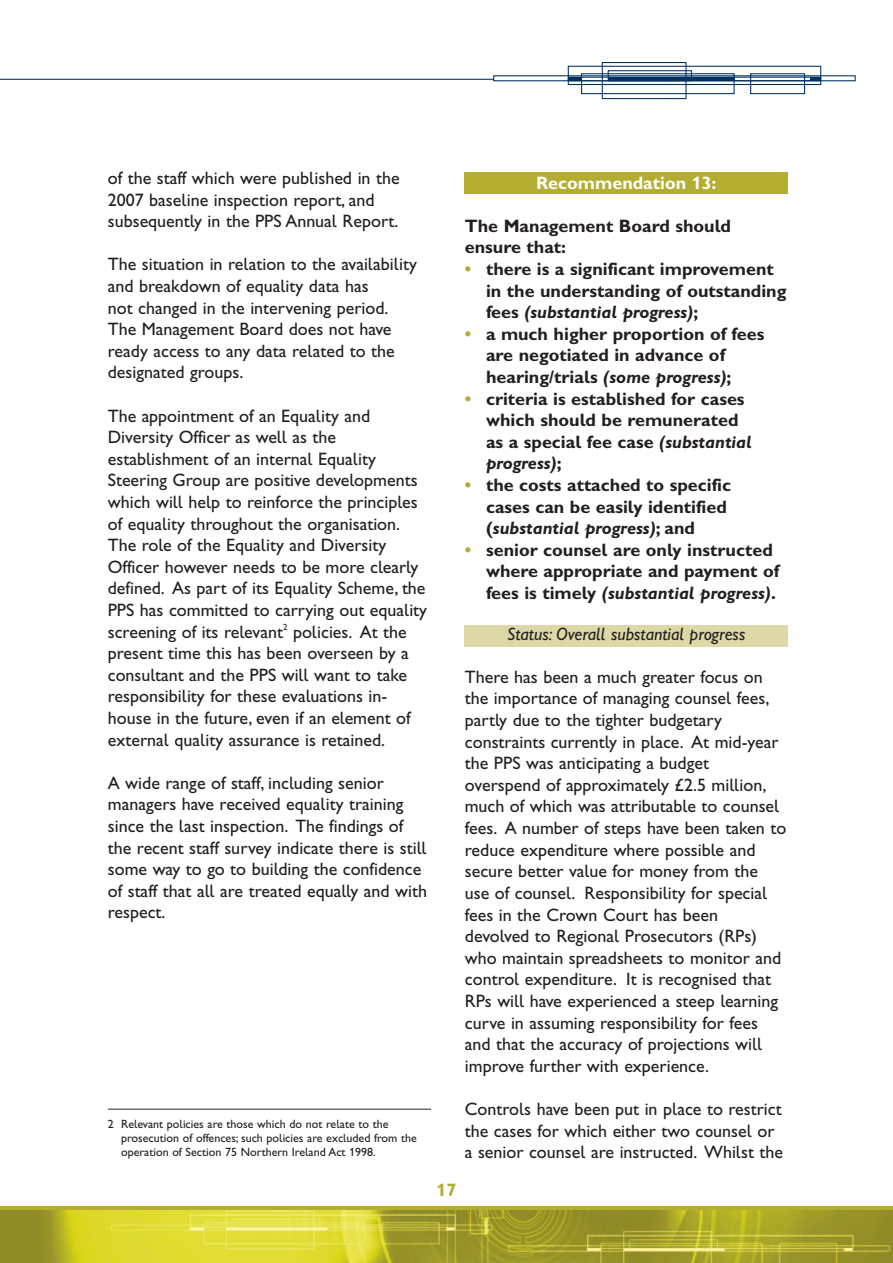
<style>
.page{position:relative;width:893px;height:1263px;background:#fff}
.page>*{position:absolute;margin:0;border:0;box-sizing:border-box;transform-origin:0 0}
.t1{font:18px/21.6px "Gill Sans Hta";color:#231f20}
.t2{font:18px/21.6px "Gill Sans Hta Bold Plain";color:#231f20}
.t3{font:18px "Gill Sans Hta Bold Italic Plain";color:#231f20}
.t4{font:italic 18px "Gill Sans Hta";color:#231f20}
.t5{font:18px "Gill Sans Hta Bold Plain";color:#fff}
.t6{font:18px "Gill Sans Hta Bold Plain";color:#b3ad31}
.t7{font:12px/14.4px "Gill Sans Hta";color:#231f20}
.s1{color:#b3ad31}
.s2{font-family:"Gill Sans Hta Bold Plain"}
.s3{font-family:"Gill Sans Hta Bold Italic Plain"}
</style>
<div class="page">
<svg style="left:0;top:1206px;width:893px;height:5px;background:#b3ae30"></svg>
<img style="left:0;top:1211px;width:893px;height:52px">
<div style="left:602px;top:62px;width:84px;height:37px;border:1px solid #003163"></div>
<div style="left:568px;top:66px;width:253px;height:19px;border:1px solid #003163"></div>
<div style="left:750px;top:73px;width:55px;height:21px;border:1px solid #003163"></div>
<div style="left:581px;top:73px;width:154px;height:21px;border:1px solid #003163"></div>
<div style="left:568px;top:77px;width:253px;height:4px;border:1px solid #003163"></div>
<div style="left:608px;top:70px;width:84px;height:11px;border:1px solid #003163"></div>
<hr style="left:568px;top:77px;width:14px;height:4px;background:#003163">
<hr style="left:608px;top:77px;width:126px;height:4px;background:#003163">
<hr style="left:810px;top:77px;width:11px;height:4px;background:#003163">
<hr style="left:0;top:79px;width:494px;height:1px;background:#003163">
<div style="left:465px;top:172px;width:323px;height:21px;background:#b3ad31"></div>
<div style="left:465px;top:625px;width:323px;height:21px;background:#ddd8a5"></div>
<hr style="left:108px;top:1109px;width:323px;height:1px;background:#231f20">
<p class="t1" style="left:108px;top:169px;width:293px">of the staff which were published in the<br>2007 baseline inspection report, and subsequently in the PPS Annual Report.</p>
<p class="t1" style="left:108px;top:255px;width:311px">The situation in relation to the availability and breakdown of equality data has<br>not changed in the intervening period.<br>The Management Board does not have ready access to any data related to the designated groups.</p>
<p class="t1" style="left:108px;top:406px;width:321px">The appointment of an Equality and Diversity Officer as well as the establishment of an internal Equality Steering Group are positive developments which will help to reinforce the principles of equality throughout the organisation.<br>The role of the Equality and Diversity Officer however needs to be more clearly defined. As part of its Equality Scheme, the PPS has committed to carrying out equality screening of its relevant<sup>2</sup> policies. At the present time this has been overseen by a consultant and the PPS will want to take responsibility for these evaluations in&shy;house in the future, even if an element of external quality assurance is retained.</p>
<p class="t1" style="left:108px;top:774px;width:321px">A wide range of staff, including senior managers have received equality training since the last inspection. The findings of the recent staff survey indicate there is still some way to go to building the confidence of staff that all are treated equally and with respect.</p>
<p class="t7" style="left:121px;top:1117px;width:297px;text-indent:-13px">2 Relevant policies are those which do not relate to the prosecution of offences; such policies are excluded from the operation of Section 75 Northern Ireland Act 1998.</p>
<p class="t5" style="left:536px;top:176px;width:182px">Recommendation 13:</p>
<p class="t2" style="left:465px;top:217px;width:268px">The Management Board should ensure that:</p>
<p class="t2" style="left:486px;top:260px;width:302px;text-indent:-21px"><span class="s1">•</span> there is a significant improvement in the understanding of outstanding</p>
<p class="t3" style="left:486px;top:306px;width:214px"><span class="s2">fees</span> (substantial progress)<span class="s2">;</span></p>
<p class="t2" style="left:486px;top:325px;width:280px;text-indent:-21px"><span class="s1">•</span> a much higher proportion of fees are negotiated in advance of hearing/trials <span class="s3">(some progress)</span>;</p>
<p class="t2" style="left:486px;top:390px;width:268px;text-indent:-21px"><span class="s1">•</span> criteria is established for cases which should be remunerated as a special fee case <span class="s3">(substantial</span></p>
<p class="t3" style="left:486px;top:457px;width:77px">progress)<span class="s2">;</span></p>
<p class="t2" style="left:465px;top:476px;width:268px;text-align:right"><span class="s1">•</span> the costs attached to specific cases can be easily identified</p>
<p class="t3" style="left:486px;top:522px;width:210px"><span class="s2">(</span>substantial progress)<span class="s2">; and</span></p>
<p class="t2" style="left:486px;top:541px;width:295px;text-indent:-21px"><span class="s1">•</span> senior counsel are only instructed where appropriate and payment of</p>
<p class="t3" style="left:486px;top:587px;width:291px"><span class="s2">fees is timely</span> (substantial progress)<span class="s2">.</span></p>
<p class="t4" style="left:507px;top:627px;width:240px">Status: Overall substantial progress</p>
<p class="t1" style="left:465px;top:668px;width:323px">There has been a much greater focus on the importance of managing counsel fees, partly due to the tighter budgetary constraints currently in place. At mid-year the PPS was anticipating a budget overspend of approximately £2.5 million, much of which was attributable to counsel fees. A number of steps have been taken to reduce expenditure where possible and secure better value for money from the use of counsel. Responsibility for special fees in the Crown Court has been devolved to Regional Prosecutors (RPs) who maintain spreadsheets to monitor and control expenditure. It is recognised that RPs will have experienced a steep learning curve in assuming responsibility for fees and that the accuracy of projections will improve further with experience.</p>
<p class="t1" style="left:465px;top:1100px;width:320px">Controls have been put in place to restrict the cases for which either two counsel or a senior counsel are instructed. Whilst the</p>
<p class="t6" style="left:437px;top:1184px;width:21px">17</p>
</div>
